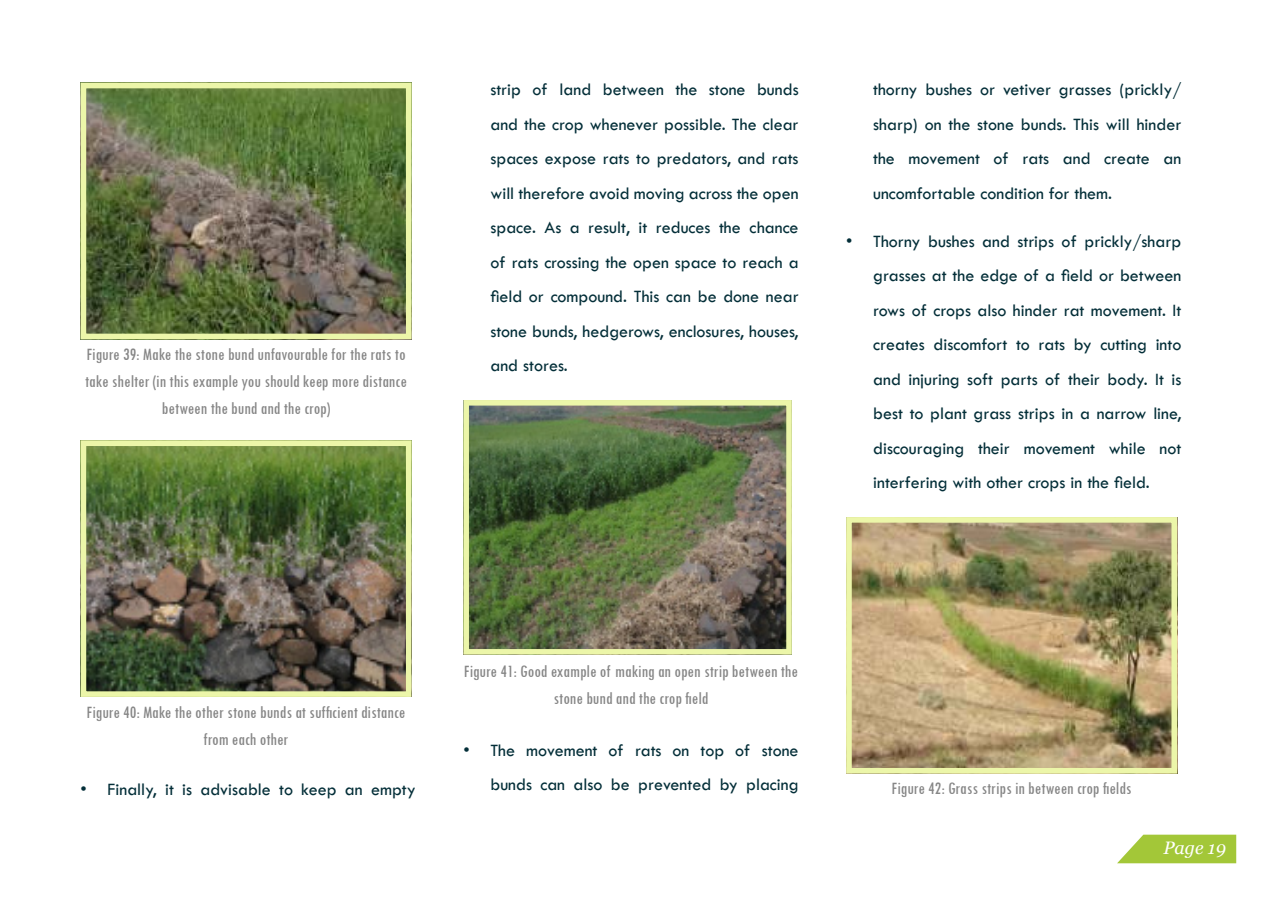
<style>
.page{position:relative;width:1276px;height:919px;background:#fff}
.page>*{position:absolute;margin:0;border:0;box-sizing:border-box;transform-origin:0 0}
.t1{font:18px/34.5px "Tw Cen";color:#032e38;text-align:justify}
.t2{font:condensed 18px/27px "Tw Cen";color:#868686;text-align:center}
.t3{font:italic 18px "Georgia";color:#fff}
</style>
<div class="page">
<img style="left:88px;top:90px;width:316px;height:242px">
<div style="left:81px;top:83px;width:330px;height:256px;border:6px solid #ecf6a9"></div>
<img style="left:88px;top:447px;width:316px;height:243px">
<div style="left:81px;top:440px;width:330px;height:257px;border:6px solid #ecf6a9"></div>
<img style="left:470px;top:407px;width:315px;height:240px">
<div style="left:463px;top:400px;width:329px;height:254px;border:6px solid #ecf6a9"></div>
<img style="left:853px;top:524px;width:317px;height:242px">
<div style="left:846px;top:517px;width:331px;height:256px;border:6px solid #ecf6a9"></div>
<svg style="left:1117px;top:834px;width:119px;height:29px;background:#afce52"></svg>
<p class="t2" style="left:85px;top:340px;width:323px">Figure 39: Make the stone bund unfavourable for the rats to take shelter (in this example you should keep more distance between the bund and the crop)</p>
<p class="t1" style="left:490px;top:73px;width:310px">strip of land between the stone bunds and the crop whenever possible. The clear spaces expose rats to predators, and rats will therefore avoid moving across the open space. As a result, it reduces the chance of rats crossing the open space to reach a field or compound. This can be done near stone bunds, hedgerows, enclosures, houses, and stores.</p>
<p class="t1" style="left:873px;top:73px;width:310px">thorny bushes or vetiver grasses (prickly/ sharp) on the stone bunds. This will hinder the movement of rats and create an uncomfortable condition for them.</p>
<p class="t1" style="left:873px;top:224px;width:310px;text-indent:-27px">• Thorny bushes and strips of prickly/sharp grasses at the edge of a field or between rows of crops also hinder rat movement. It creates discomfort to rats by cutting into and injuring soft parts of their body. It is best to plant grass strips in a narrow line, discouraging their movement while not interfering with other crops in the field.</p>
<p class="t2" style="left:87px;top:698px;width:320px">Figure 40: Make the other stone bunds at sufficient distance from each other</p>
<p class="t1" style="left:81px;top:772px;width:337px">• Finally, it is advisable to keep an empty</p>
<p class="t2" style="left:464px;top:657px;width:336px">Figure 41: Good example of making an open strip between the stone bund and the crop field</p>
<p class="t1" style="left:463px;top:732px;width:337px;text-align:right">• The movement of rats on top of stone bunds can also be prevented by placing</p>
<p class="t2" style="left:891px;top:774px;width:241px">Figure 42: Grass strips in between crop fields</p>
<p class="t3" style="left:1163px;top:840px;width:64px">Page 19</p>
</div>
